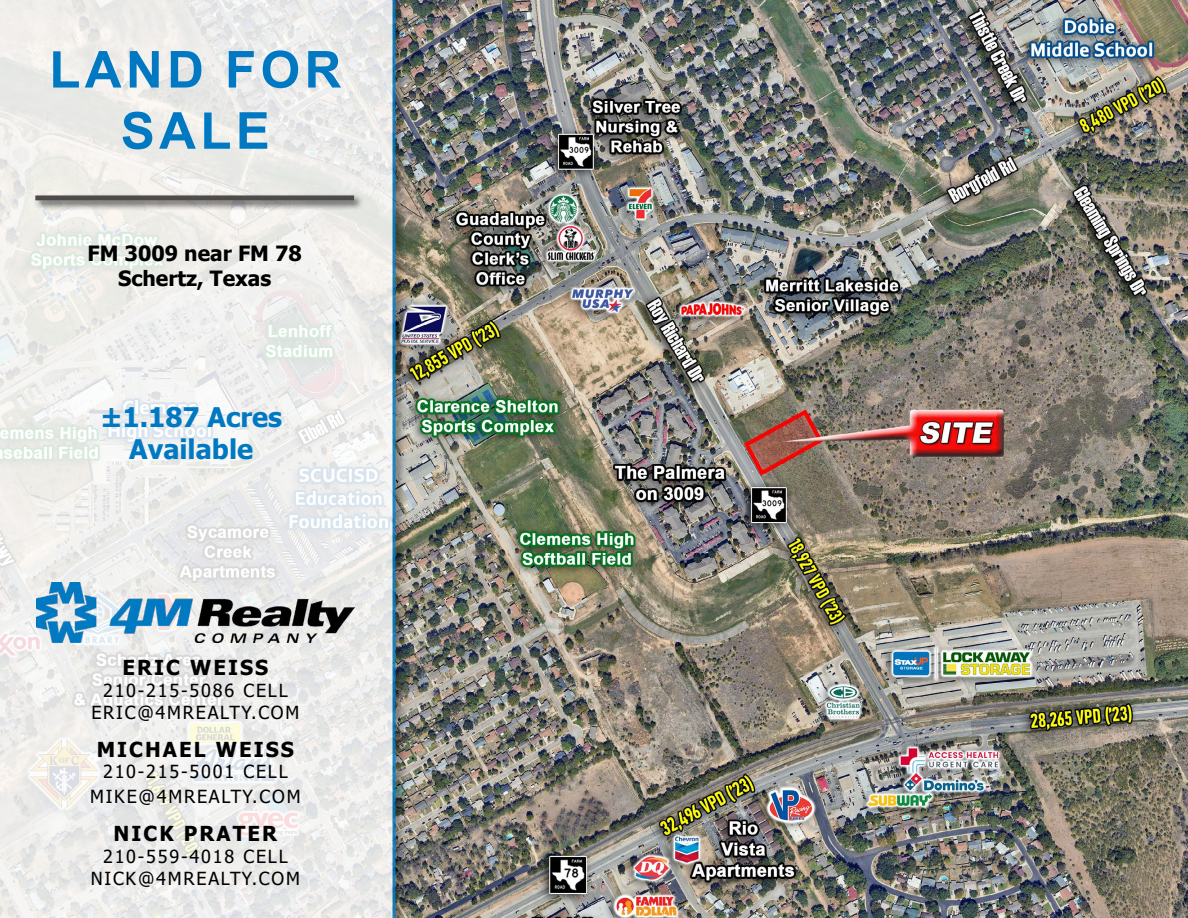
<style>
.page{position:relative;width:1188px;height:918px;background:#fff}
.page>*{position:absolute;margin:0;border:0;box-sizing:border-box;transform-origin:0 0}
.t1{font:700 51px/61.2px "Arial";letter-spacing:.085em;color:#0079c2;text-align:center}
.t2{font:700 27px/32.4px "Tahoma";color:#0079c2;text-align:center}
.t3{font:700 21px/25.2px "Tahoma";color:#000;text-align:center}
.t4{font:700 20.7px "Tahoma";letter-spacing:.1em;color:#000}
.t5{font:18px/21.6px "Tahoma";letter-spacing:.1em;color:#000;text-align:center}
</style>
<div class="page">
<img style="left:408px;top:0;width:780px;height:918px">
<div style="left:0;top:0;width:408px;height:918px;background:#000;opacity:.4"></div>
<svg style="left:0;top:0;width:396px;height:918px;fill:#eeedeb"></svg>
<div style="left:33px;top:193px;width:331px;height:18px;background:#000;opacity:.75"></div>
<div style="left:35px;top:195px;width:319px;height:5px;background:#4f4b4a"></div>
<img style="left:37px;top:583px;width:317px;height:60px">
<h1 class="t1" style="left:49px;top:40px;width:294px">LAND FOR<br>SALE</h1>
<p class="t3" style="left:88px;top:241px;width:216px">FM 3009 near FM 78<br>Schertz, Texas</p>
<h2 class="t2" style="left:100px;top:402px;width:183px">±1.187 Acres<br>Available</h2>
<p class="t4" style="left:122px;top:653px;width:147px">ERIC WEISS</p>
<p class="t5" style="left:91px;top:681px;width:210px">210-215-5086 CELL<br>ERIC@4MREALTY.COM</p>
<p class="t4" style="left:97px;top:735px;width:199px">MICHAEL WEISS</p>
<p class="t5" style="left:90px;top:761px;width:212px;line-height:24.8px">210-215-5001 CELL<br>MIKE@4MREALTY.COM</p>
<p class="t4" style="left:114px;top:819px;width:165px">NICK PRATER</p>
<p class="t5" style="left:91px;top:847px;width:211px">210-559-4018 CELL<br>NICK@4MREALTY.COM</p>
</div>
